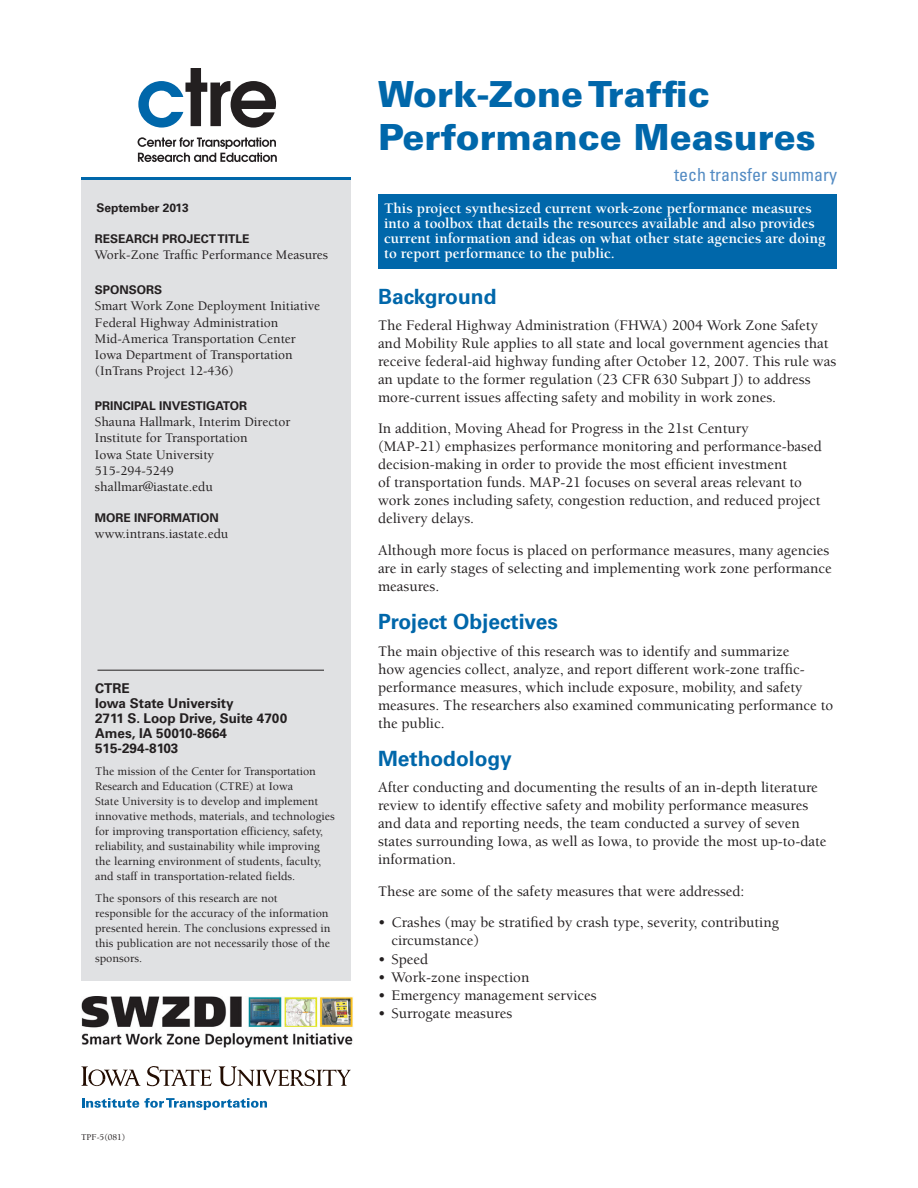
<style>
.page{position:relative;width:918px;height:1188px;background:#fff}
.page>*{position:absolute;margin:0;border:0;box-sizing:border-box;transform-origin:0 0}
.Headline_1{font:900 36px/43.2px "Univers";color:#0067aa}
.head_1{font:700 21px "Univers";color:#0067aa}
.Headline2{font:condensed 18px "Univers";color:#538bc3}
.Body_text{font:500 15px/18px "Berkeley";color:#231f20}
.pullout_sentence{font:700 15px/15px "Berkeley";color:#fff}
.first_bullets{font:500 15px/18px "Berkeley";color:#231f20}
.info{font:500 13.5px/16.2px "Berkeley";color:#231f20}
.address{font:700 13.5px "Univers";color:#231f20}
.tech_trans__summary{font:500 12px/15px "Berkeley";color:#231f20}
.label{font:700 12px "Univers";color:#231f20}
.date{font:700 12px "Univers";color:#231f20}
.tech_trans__summary-2{font:500 9px "Berkeley";color:#231f20}
</style>
<div class="page">
<div style="left:81px;top:177px;width:270px;height:804px;background:#e0e1e3"></div>
<div style="left:378px;top:195px;width:459px;height:74px;background:#0067aa"></div>
<hr style="left:81px;top:177px;width:270px;height:3px;background:#0067aa">
<hr style="left:98px;top:670px;width:226px;height:1px;background:#231f20">
<svg style="left:81px;top:1066px;width:60px;height:20px"></svg>
<svg style="left:147px;top:1066px;width:65px;height:21px"></svg>
<svg style="left:219px;top:1066px;width:132px;height:20px"></svg>
<svg style="left:82px;top:1098px;width:185px;height:12px"></svg>
<svg style="left:138px;top:68px;width:138px;height:60px"></svg>
<svg style="left:138px;top:137px;width:139px;height:25px"></svg>
<img style="left:81px;top:996px;width:273px;height:51px">
<p class="date" style="left:96px;top:201px;width:94px">September 2013</p>
<p class="label" style="left:95px;top:232px;width:156px">RESEARCH PROJECT TITLE</p>
<p class="info" style="left:95px;top:247px;width:235px">Work-Zone Traffic Performance Measures</p>
<p class="label" style="left:95px;top:283px;width:69px">SPONSORS</p>
<p class="info" style="left:95px;top:298px;width:227px">Smart Work Zone Deployment Initiative<br>Federal Highway Administration</p>
<p class="info" style="left:95px;top:331px;width:202px">Mid-America Transportation Center</p>
<p class="info" style="left:95px;top:347px;width:199px">Iowa Department of Transportation (InTrans Project 12-436)</p>
<p class="label" style="left:95px;top:399px;width:154px">PRINCIPAL INVESTIGATOR</p>
<p class="info" style="left:95px;top:414px;width:197px">Shauna Hallmark, Interim Director</p>
<p class="info" style="left:95px;top:430px;width:154px">Institute for Transportation</p>
<p class="info" style="left:95px;top:447px;width:121px">Iowa State University</p>
<p class="info" style="left:95px;top:463px;width:81px">515-294-5249</p>
<p class="info" style="left:95px;top:479px;width:120px">shallmar@iastate.edu</p>
<p class="label" style="left:95px;top:510px;width:126px">MORE INFORMATION</p>
<p class="info" style="left:95px;top:526px;width:135px">www.intrans.iastate.edu</p>
<p class="address" style="left:95px;top:681px;width:36px">CTRE</p>
<p class="address" style="left:95px;top:696px;width:140px">Iowa State University</p>
<p class="address" style="left:95px;top:711px;width:194px">2711 S. Loop Drive, Suite 4700</p>
<p class="address" style="left:95px;top:726px;width:133px">Ames, IA 50010-8664</p>
<p class="address" style="left:95px;top:741px;width:85px">515-294-8103</p>
<p class="tech_trans__summary" style="left:95px;top:764px;width:241px">The mission of the Center for Transportation Research and Education (CTRE) at Iowa<br>State University is to develop and implement innovative methods, materials, and technologies for improving transportation efficiency, safety, reliability, and sustainability while improving the learning environment of students, faculty, and staff in transportation-related fields.</p>
<p class="tech_trans__summary" style="left:95px;top:891px;width:237px">The sponsors of this research are not responsible for the accuracy of the information presented herein. The conclusions expressed in this publication are not necessarily those of the sponsors.</p>
<p class="Headline_1" style="left:378px;top:72px;width:439px">Work-Zone Traffic<br>Performance Measures</p>
<p class="Headline2" style="left:674px;top:163px;width:164px">tech transfer summary</p>
<p class="pullout_sentence" style="left:384px;top:201px;width:443px">This project synthesized current work-zone performance measures into a toolbox that details the resources available and also provides current information and ideas on what other state agencies are doing to report performance to the public.</p>
<p class="head_1" style="left:378px;top:284px;width:120px">Background</p>
<p class="Body_text" style="left:378px;top:316px;width:460px">The Federal Highway Administration (FHWA) 2004 Work Zone Safety and Mobility Rule applies to all state and local government agencies that receive federal-aid highway funding after October 12, 2007. This rule was an update to the former regulation (23 CFR 630 Subpart J) to address more-current issues affecting safety and mobility in work zones.</p>
<p class="Body_text" style="left:378px;top:420px;width:445px">In addition, Moving Ahead for Progress in the 21st Century<br>(MAP-21) emphasizes performance monitoring and performance-based decision-making in order to provide the most efficient investment<br>of transportation funds. MAP-21 focuses on several areas relevant to work zones including safety, congestion reduction, and reduced project delivery delays.</p>
<p class="Body_text" style="left:378px;top:541px;width:455px">Although more focus is placed on performance measures, many agencies are in early stages of selecting and implementing work zone performance measures.</p>
<p class="head_1" style="left:378px;top:610px;width:181px">Project Objectives</p>
<p class="Body_text" style="left:378px;top:642px;width:457px">The main objective of this research was to identify and summarize<br>how agencies collect, analyze, and report different work-zone traffic&shy;performance measures, which include exposure, mobility, and safety measures. The researchers also examined communicating performance to the public.</p>
<p class="head_1" style="left:378px;top:747px;width:135px">Methodology</p>
<p class="Body_text" style="left:378px;top:779px;width:450px">After conducting and documenting the results of an in-depth literature review to identify effective safety and mobility performance measures and data and reporting needs, the team conducted a survey of seven states surrounding Iowa, as well as Iowa, to provide the most up-to-date information.</p>
<p class="Body_text" style="left:378px;top:882px;width:368px">These are some of the safety measures that were addressed:</p>
<p class="first_bullets" style="left:392px;top:914px;width:389px;text-indent:-14px">• Crashes (may be stratified by crash type, severity, contributing circumstance)</p>
<p class="first_bullets" style="left:378px;top:950px;width:52px">• Speed</p>
<p class="first_bullets" style="left:378px;top:968px;width:153px">• Work-zone inspection</p>
<p class="first_bullets" style="left:378px;top:987px;width:220px">• Emergency management services</p>
<p class="first_bullets" style="left:378px;top:1005px;width:136px">• Surrogate measures</p>
<p class="tech_trans__summary-2" style="left:81px;top:1132px;width:46px">TPF-5(081)</p>
</div>
